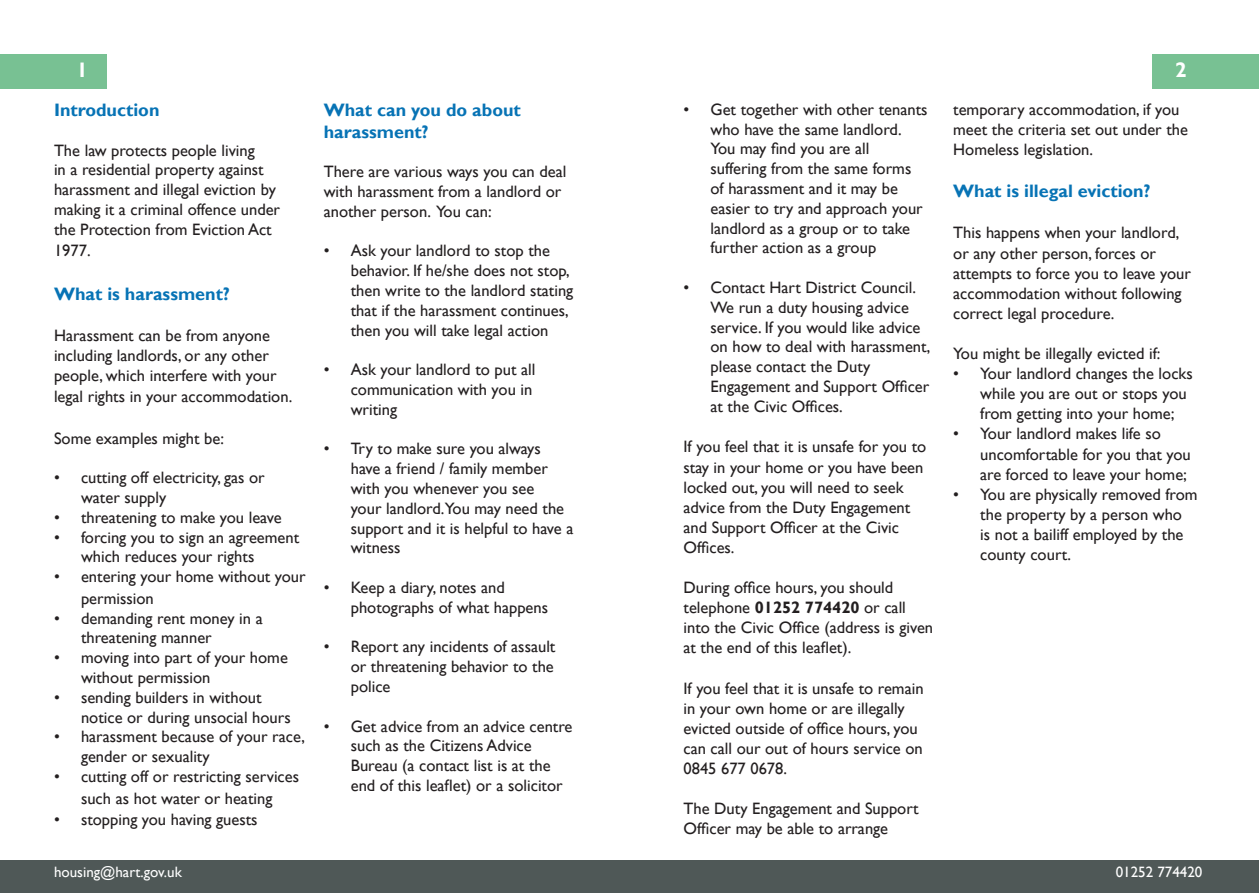
<style>
.page{position:relative;width:1259px;height:893px;background:#fff}
.page>*{position:absolute;margin:0;border:0;box-sizing:border-box;transform-origin:0 0}
.t1{font:700 21px "Gill Sans";color:#fff}
.t2{font:700 18px/21.6px "Gill Sans";color:#0773b5}
.t3{font:16.5px/19.8px "Gill Sans";color:#231f20}
.t4{font:15px "Gill Sans";color:#fff}
.s1{font-weight:700}
</style>
<div class="page">
<div style="left:0;top:54px;width:106px;height:34px;background:#78c193"></div>
<div style="left:0;top:860px;width:641px;height:33px;background:#4f5857"></div>
<div style="left:1152px;top:54px;width:107px;height:34px;background:#78c193"></div>
<div style="left:617px;top:860px;width:642px;height:33px;background:#4f5857"></div>
<p class="t1" style="left:77px;top:58px;width:13px">1</p>
<p class="t2" style="left:54px;top:100px;width:107px">Introduction</p>
<p class="t3" style="left:54px;top:140px;width:228px">The law protects people living<br>in a residential property against harassment and illegal eviction by making it a criminal offence under the Protection from Eviction Act</p>
<p class="t3" style="left:54px;top:241px;width:38px">1977.</p>
<p class="t2" style="left:54px;top:283px;width:177px">What is harassment?</p>
<p class="t3" style="left:54px;top:326px;width:224px">Harassment can be from anyone including landlords, or any other people, which interfere with your</p>
<p class="t3" style="left:54px;top:387px;width:240px">legal rights in your accommodation.</p>
<p class="t3" style="left:54px;top:428px;width:171px">Some examples might be:</p>
<p class="t3" style="left:81px;top:468px;width:185px;text-indent:-27px">• cutting off electricity, gas or water supply</p>
<p class="t3" style="left:54px;top:508px;width:229px">• threatening to make you leave</p>
<p class="t3" style="left:81px;top:527px;width:220px;text-indent:-27px">• forcing you to sign an agreement which reduces your rights</p>
<p class="t3" style="left:81px;top:566px;width:226px;line-height:21.6px;text-indent:-27px">• entering your home without your permission</p>
<p class="t3" style="left:81px;top:608px;width:183px;text-indent:-27px">• demanding rent money in a threatening manner</p>
<p class="t3" style="left:81px;top:648px;width:208px;text-indent:-27px">• moving into part of your home without permission</p>
<p class="t3" style="left:81px;top:688px;width:211px;text-indent:-27px">• sending builders in without notice or during unsocial hours</p>
<p class="t3" style="left:81px;top:727px;width:225px;text-indent:-27px">• harassment because of your race, gender or sexuality</p>
<p class="t3" style="left:54px;top:766px;width:247px;line-height:21.6px;text-align:center">• cutting off or restricting services such as hot water or heating</p>
<p class="t3" style="left:54px;top:810px;width:205px">• stopping you having guests</p>
<p class="t2" style="left:324px;top:100px;width:199px">What can you do about harassment?</p>
<p class="t3" style="left:324px;top:162px;width:244px">There are various ways you can deal with harassment from a landlord or another person. You can:</p>
<p class="t3" style="left:351px;top:241px;width:224px;text-indent:-27px">• Ask your landlord to stop the behavior. If he/she does not stop, then write to the landlord stating that if the harassment continues, then you will take legal action</p>
<p class="t3" style="left:351px;top:360px;width:186px;text-indent:-27px">• Ask your landlord to put all communication with you in writing</p>
<p class="t3" style="left:351px;top:439px;width:224px;text-indent:-27px">• Try to make sure you always have a friend / family member with you whenever you see<br>your landlord.You may need the support and it is helpful to have a witness</p>
<p class="t3" style="left:351px;top:578px;width:199px;text-indent:-27px">• Keep a diary, notes and photographs of what happens</p>
<p class="t3" style="left:351px;top:637px;width:206px;text-align:justify;text-indent:-27px">• Report any incidents of assault or threatening behavior to the police</p>
<p class="t3" style="left:351px;top:716px;width:223px;text-indent:-27px">• Get advice from an advice centre such as the Citizens Advice<br>Bureau (a contact list is at the end of this leaflet) or a solicitor</p>
<p class="t3" style="left:710px;top:100px;width:218px;text-indent:-27px">• Get together with other tenants who have the same landlord.<br>You may find you are all suffering from the same forms of harassment and it may be easier to try and approach your landlord as a group or to take further action as a group</p>
<p class="t3" style="left:710px;top:278px;width:221px;text-indent:-27px">• Contact Hart District Council.<br>We run a duty housing advice service. If you would like advice on how to deal with harassment, please contact the Duty<br>Engagement and Support Officer at the Civic Offices.</p>
<p class="t3" style="left:683px;top:437px;width:244px">If you feel that it is unsafe for you to stay in your home or you have been locked out, you will need to seek advice from the Duty Engagement and Support Officer at the Civic<br>Offices.</p>
<p class="t3" style="left:683px;top:578px;width:251px">During office hours, you should telephone <span class="s1">01252 774420</span> or call into the Civic Office (address is given at the end of this leaflet).</p>
<p class="t3" style="left:683px;top:678px;width:242px">If you feel that it is unsafe to remain in your own home or are illegally evicted outside of office hours, you can call our out of hours service on<br>0845 677 0678.</p>
<p class="t3" style="left:683px;top:799px;width:237px">The Duty Engagement and Support<br>Officer may be able to arrange</p>
<p class="t1" style="left:1175px;top:58px;width:13px">2</p>
<p class="t3" style="left:953px;top:100px;width:236px">temporary accommodation, if you meet the criteria set out under the<br>Homeless legislation.</p>
<p class="t2" style="left:953px;top:180px;width:199px">What is illegal eviction?</p>
<p class="t3" style="left:953px;top:223px;width:239px">This happens when your landlord, or any other person, forces or attempts to force you to leave your accommodation without following correct legal procedure.</p>
<p class="t3" style="left:953px;top:344px;width:209px">You might be illegally evicted if:</p>
<p class="t3" style="left:980px;top:364px;width:214px;text-indent:-27px">• Your landlord changes the locks while you are out or stops you from getting into your home;</p>
<p class="t3" style="left:980px;top:424px;width:212px;text-indent:-27px">• Your landlord makes life so uncomfortable for you that you are forced to leave your home;</p>
<p class="t3" style="left:980px;top:484px;width:219px;text-indent:-27px">• You are physically removed from the property by a person who<br>is not a bailiff employed by the county court.</p>
<p class="t4" style="left:54px;top:863px;width:129px">housing@hart.gov.uk</p>
<p class="t4" style="left:1115px;top:863px;width:88px">01252 774420</p>
</div>
